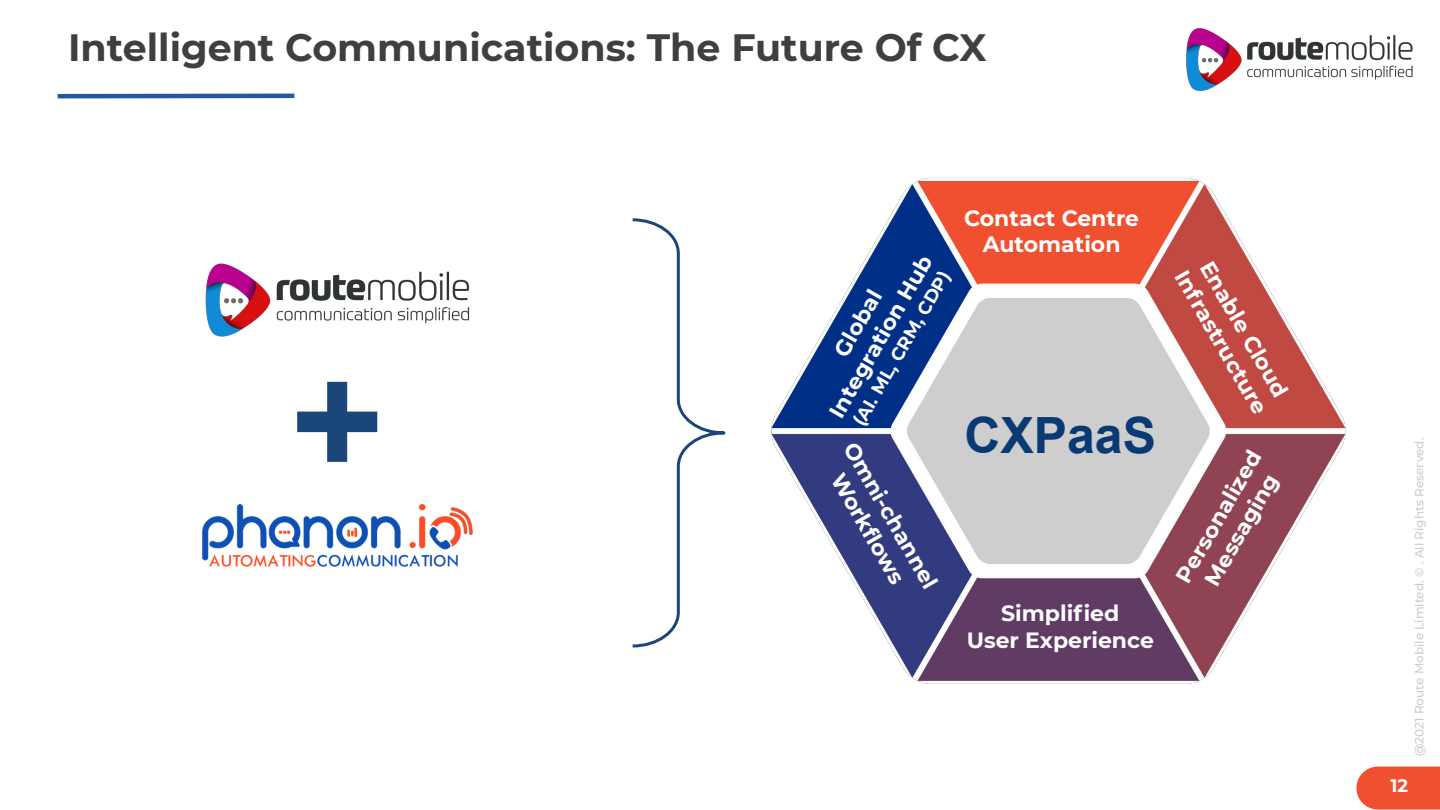
<style>
.page{position:relative;width:1440px;height:810px;background:#fff}
.page>*{position:absolute;margin:0;border:0;box-sizing:border-box;transform-origin:0 0}
.t1{font:700 160px "Arial";color:#1b467a}
.t2{font:700 50px "Arial";color:#0a3a74}
.t3{font:700 38px "Montserrat";color:#3f3f3f}
.t4{font:700 22px/26.4px "Montserrat";color:#fff;text-align:center}
.t5{font:700 18px "Montserrat";color:#fff}
.t6{font:500 12px "Montserrat";color:#ccc}
</style>
<div class="page">
<div style="left:1356px;top:767px;width:84px;height:42px;background:#f0502f"></div>
<img style="left:1186px;top:28px;width:227px;height:63px">
<hr style="left:58px;top:94px;width:236px;height:4px;background:#2755a6">
<img style="left:771px;top:177px;width:575px;height:507px">
<svg style="left:632px;top:218px;width:94px;height:430px"></svg>
<img style="left:202px;top:505px;width:270px;height:62px">
<img style="left:205px;top:263px;width:265px;height:74px">
<h3 class="t3" style="left:68px;top:24px;width:920px">Intelligent Communications: The Future Of CX</h3>
<h1 class="t1" style="left:291px;top:362px;width:95px">+</h1>
<p class="t4" style="left:964px;top:205px;width:177px">Contact Centre<br>Automation</p>
<p class="t4" style="left:800px;top:396px;width:185px;rotate:-60deg">Global<br>Integration Hub</p>
<p class="t5" style="left:848px;top:419px;width:177px;rotate:-60deg">(AI. ML, CRM, CDP)</p>
<p class="t4" style="left:1215px;top:252px;width:164px;text-align:left;rotate:60deg">Enable Cloud<br>Infrastructure</p>
<p class="t4" style="left:1170px;top:574px;width:150px;rotate:-60deg">Personalized<br>Messaging</p>
<p class="t4" style="left:967px;top:600px;width:189px">Simplified<br>User Experience</p>
<h2 class="t2" style="left:964px;top:416px;width:193px">CXPaaS</h2>
<p class="t4" style="left:861px;top:437px;width:166px;rotate:60deg">Omni-channel<br>Workfl ows</p>
<p class="t6" style="left:1412px;top:756px;width:320px;rotate:-90deg">@2021 Route Mobile Limited. © . All Rights Reserved.</p>
<p class="t5" style="left:1390px;top:775px;width:19px">12</p>
</div>
